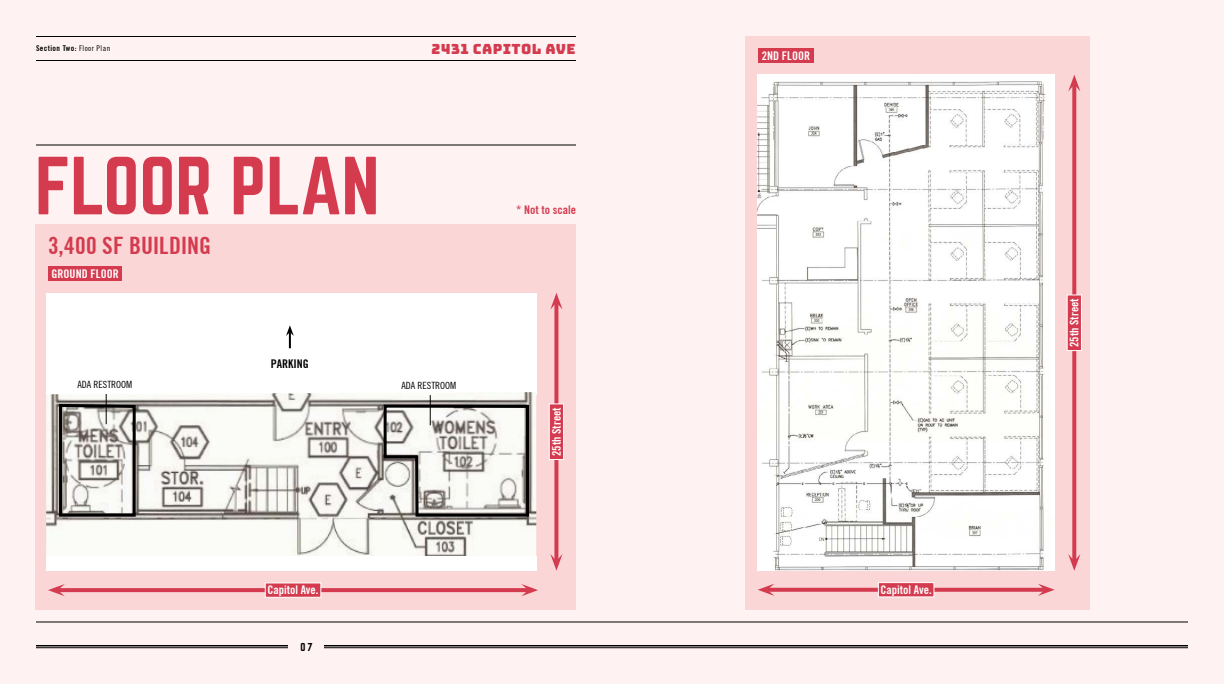
<style>
.page{position:relative;width:1224px;height:684px;background:#fff}
.page>*{position:absolute;margin:0;border:0;box-sizing:border-box;transform-origin:0 0}
.t1{font:72px "Norwester";letter-spacing:-.01em;color:#d43b4f}
.t2{font:700 condensed 24px "Trade Gothic No.20";color:#d43b4f}
.t3{font:14px "Bungee";letter-spacing:.03em;color:#d43b4f}
.t4{font:700 condensed 12px "Trade Gothic No.20";color:#fff}
.t5{font:700 condensed 12px "Trade Gothic No.20";color:#d43b4f}
.t6{font:700 condensed 12px "Trade Gothic No.20";color:#000}
.t7{font:condensed 10px "Trade Gothic No.18";color:#000}
.t8{font:10px "Norwester";color:#000}
.t9{font:700 condensed 8px "Trade Gothic No.20";letter-spacing:.05em;color:#000}
.s1{font-family:"Trade Gothic No.18";font-weight:400}
</style>
<div class="page">
<div style="left:612px;top:0;width:611px;height:684px;background:#fef3f2"></div>
<div style="left:746px;top:36px;width:344px;height:574px;background:#fad6d7"></div>
<div style="left:1px;top:0;width:611px;height:684px;background:#fef3f2"></div>
<hr style="left:36px;top:622px;width:576px;height:1px;background:#000">
<hr style="left:36px;top:145px;width:540px;height:1px;background:#000">
<hr style="left:36px;top:60px;width:540px;height:1px;background:#000">
<hr style="left:36px;top:36px;width:540px;height:1px;background:#000">
<hr style="left:36px;top:645px;width:252px;height:1px;background:#000">
<hr style="left:36px;top:647px;width:252px;height:1px;background:#000">
<hr style="left:324px;top:645px;width:864px;height:1px;background:#000">
<hr style="left:324px;top:647px;width:864px;height:1px;background:#000">
<div style="left:35px;top:224px;width:541px;height:386px;background:#fad6d7"></div>
<img style="left:758px;top:75px;width:297px;height:496px">
<svg style="left:554px;top:310px;width:4px;height:244px"></svg>
<svg style="left:550px;top:293px;width:13px;height:17px"></svg>
<svg style="left:550px;top:554px;width:13px;height:17px"></svg>
<div style="left:549px;top:403px;width:15px;height:57px;background:#d43b4f;border:1px solid #fff"></div>
<svg style="left:65px;top:588px;width:456px;height:4px;fill:#d43b4f"></svg>
<svg style="left:521px;top:584px;width:17px;height:12px"></svg>
<svg style="left:48px;top:584px;width:17px;height:12px"></svg>
<div style="left:265px;top:582px;width:56px;height:16px;background:#d43b4f;border:1px solid #fff"></div>
<div style="left:46px;top:293px;width:490px;height:101px;background:#fff"></div>
<hr style="left:612px;top:622px;width:576px;height:1px;background:#000">
<svg style="left:286px;top:325px;width:8px;height:23px"></svg>
<svg style="left:774px;top:588px;width:264px;height:4px"></svg>
<svg style="left:1038px;top:584px;width:17px;height:12px"></svg>
<svg style="left:758px;top:584px;width:16px;height:12px"></svg>
<div style="left:878px;top:582px;width:56px;height:15px;background:#d43b4f;border:1px solid #fff"></div>
<svg style="left:1072px;top:91px;width:4px;height:463px;fill:#d43b4f"></svg>
<svg style="left:1068px;top:75px;width:12px;height:16px"></svg>
<svg style="left:1068px;top:554px;width:12px;height:17px"></svg>
<div style="left:1067px;top:294px;width:15px;height:57px;background:#d43b4f;border:1px solid #fff"></div>
<div style="left:758px;top:48px;width:56px;height:15px;background:#d43b4f"></div>
<div style="left:48px;top:266px;width:74px;height:15px;background:#d43b4f"></div>
<img style="left:46px;top:392px;width:490px;height:165px">
<svg style="left:58px;top:402px;width:79px;height:116px"></svg>
<svg style="left:382px;top:403px;width:149px;height:115px"></svg>
<hr style="left:106px;top:394px;width:1px;height:30px;background:#000">
<hr style="left:430px;top:395px;width:1px;height:30px;background:#000">
<div style="left:46px;top:557px;width:490px;height:14px;background:#fff"></div>
<p class="t9" style="left:36px;top:44px;width:76px">Section Two: <span class="s1">Floor Plan</span></p>
<h1 class="t1" style="left:35px;top:151px;width:346px">FLOOR PLAN</h1>
<h2 class="t2" style="left:48px;top:231px;width:165px">3,400 SF BUILDING</h2>
<p class="t4" style="left:52px;top:266px;width:69px">GROUND FLOOR</p>
<p class="t6" style="left:271px;top:356px;width:39px">PARKING</p>
<p class="t3" style="left:432px;top:40px;width:146px">2431 CAPITOL AVE</p>
<p class="t5" style="left:516px;top:203px;width:61px">* Not to scale</p>
<p class="t7" style="left:77px;top:378px;width:56px">ADA RESTROOM</p>
<p class="t7" style="left:401px;top:379px;width:56px">ADA RESTROOM</p>
<p class="t4" style="left:268px;top:583px;width:53px">Capitol Ave.</p>
<p class="t8" style="left:300px;top:642px;width:14px">07</p>
<p class="t4" style="left:549px;top:456px;width:50px;rotate:-90deg">25th Street</p>
<p class="t4" style="left:762px;top:48px;width:50px">2ND FLOOR</p>
<p class="t4" style="left:881px;top:583px;width:53px">Capitol Ave.</p>
<p class="t4" style="left:1067px;top:347px;width:50px;rotate:-90deg">25th Street</p>
</div>
